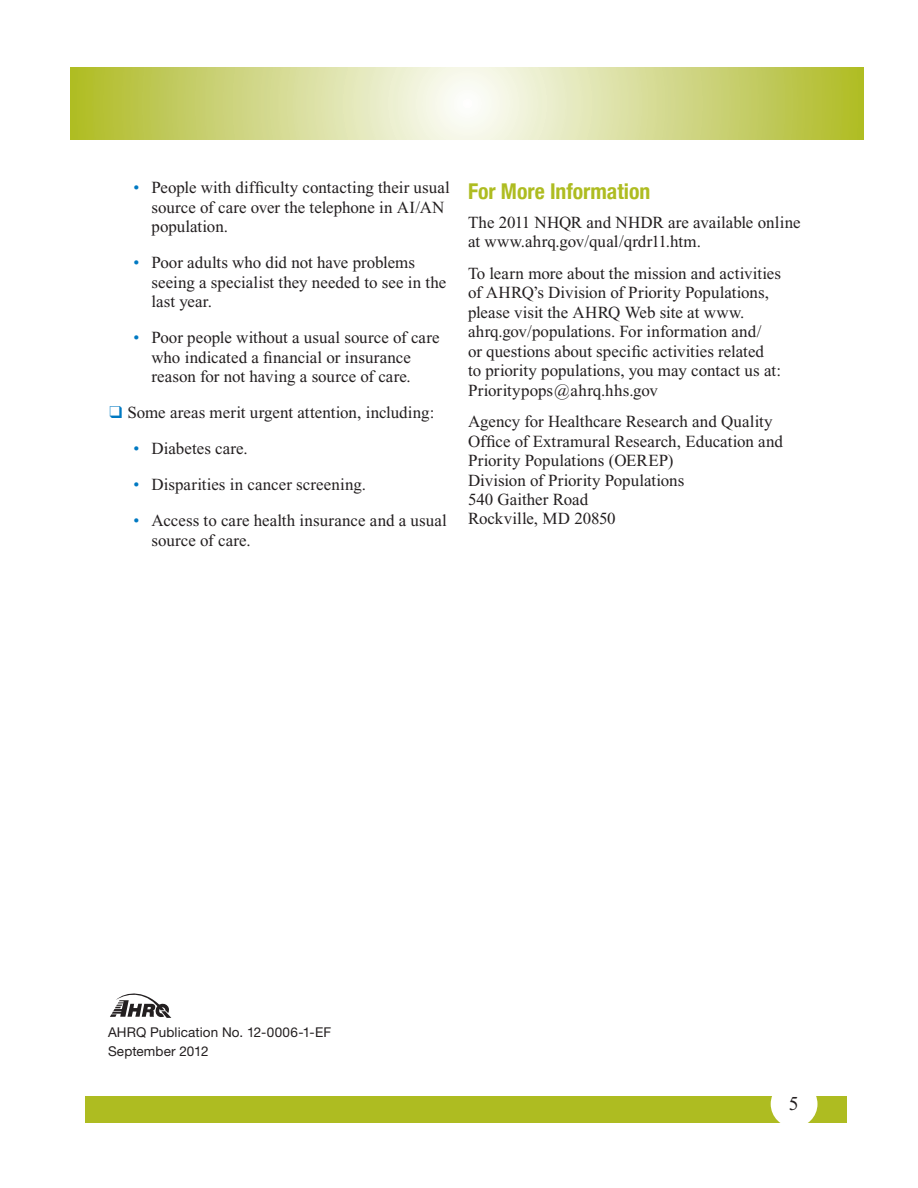
<style>
.page{position:relative;width:918px;height:1188px;background:#fff}
.page>*{position:absolute;margin:0;border:0;box-sizing:border-box;transform-origin:0 0}
.Heading_2{font:700 condensed 21.75px "Helvetica Neue";color:#aebc21}
.t1{font:19.65px "Times New Roman";color:#231f20}
.Text{font:16.95px/19.5px "Times New Roman";color:#231f20}
.t2{font:13.5px "Helvetica Neue";letter-spacing:.01em;color:#231f20}
.s1{color:#0079c2}
</style>
<div class="page">
<div style="left:86px;top:1096px;width:761px;height:27px;background:#aebc21"></div>
<div style="left:771px;top:1081px;width:47px;height:46px;background:#fff;border-radius:50%"></div>
<svg style="left:70px;top:67px;width:794px;height:72px;background:#d4da8e"></svg>
<svg style="left:110px;top:993px;width:61px;height:25px"></svg>
<p class="Text" style="left:152px;top:178px;width:300px;text-indent:-18px"><span class="s1">•</span> People with difficulty contacting their usual source of care over the telephone in AI/AN population.</p>
<p class="Text" style="left:152px;top:253px;width:296px;text-indent:-18px"><span class="s1">•</span> Poor adults who did not have problems seeing a specialist they needed to see in the last year.</p>
<p class="Text" style="left:152px;top:328px;width:290px;text-indent:-18px"><span class="s1">•</span> Poor people without a usual source of care who indicated a financial or insurance reason for not having a source of care.</p>
<p class="Text" style="left:110px;top:403px;width:327px"><span class="s1">❑</span> Some areas merit urgent attention, including:</p>
<p class="Text" style="left:134px;top:439px;width:116px"><span class="s1">•</span> Diabetes care.</p>
<p class="Text" style="left:134px;top:475px;width:234px"><span class="s1">•</span> Disparities in cancer screening.</p>
<p class="Text" style="left:152px;top:511px;width:297px;text-indent:-18px"><span class="s1">•</span> Access to care health insurance and a usual source of care.</p>
<p class="Heading_2" style="left:468px;top:178px;width:184px">For More Information</p>
<p class="Text" style="left:468px;top:212px;width:334px">The 2011 NHQR and NHDR are available online at www.ahrq.gov/qual/qrdr11.htm.</p>
<p class="Text" style="left:468px;top:263px;width:315px">To learn more about the mission and activities of AHRQ’s Division of Priority Populations, please visit the AHRQ Web site at www. ahrq.gov/populations. For information and/<br>or questions about specific activities related to priority populations, you may contact us at:<br>Prioritypops@ahrq.hhs.gov</p>
<p class="Text" style="left:468px;top:412px;width:316px">Agency for Healthcare Research and Quality<br>Office of Extramural Research, Education and<br>Priority Populations (OEREP)<br>Division of Priority Populations<br>540 Gaither Road<br>Rockville, MD 20850</p>
<p class="t2" style="left:108px;top:1024px;width:225px">AHRQ Publication No. 12-0006-1-EF</p>
<p class="t2" style="left:108px;top:1043px;width:102px">September 2012</p>
<p class="t1" style="left:789px;top:1093px;width:11px">5</p>
</div>
